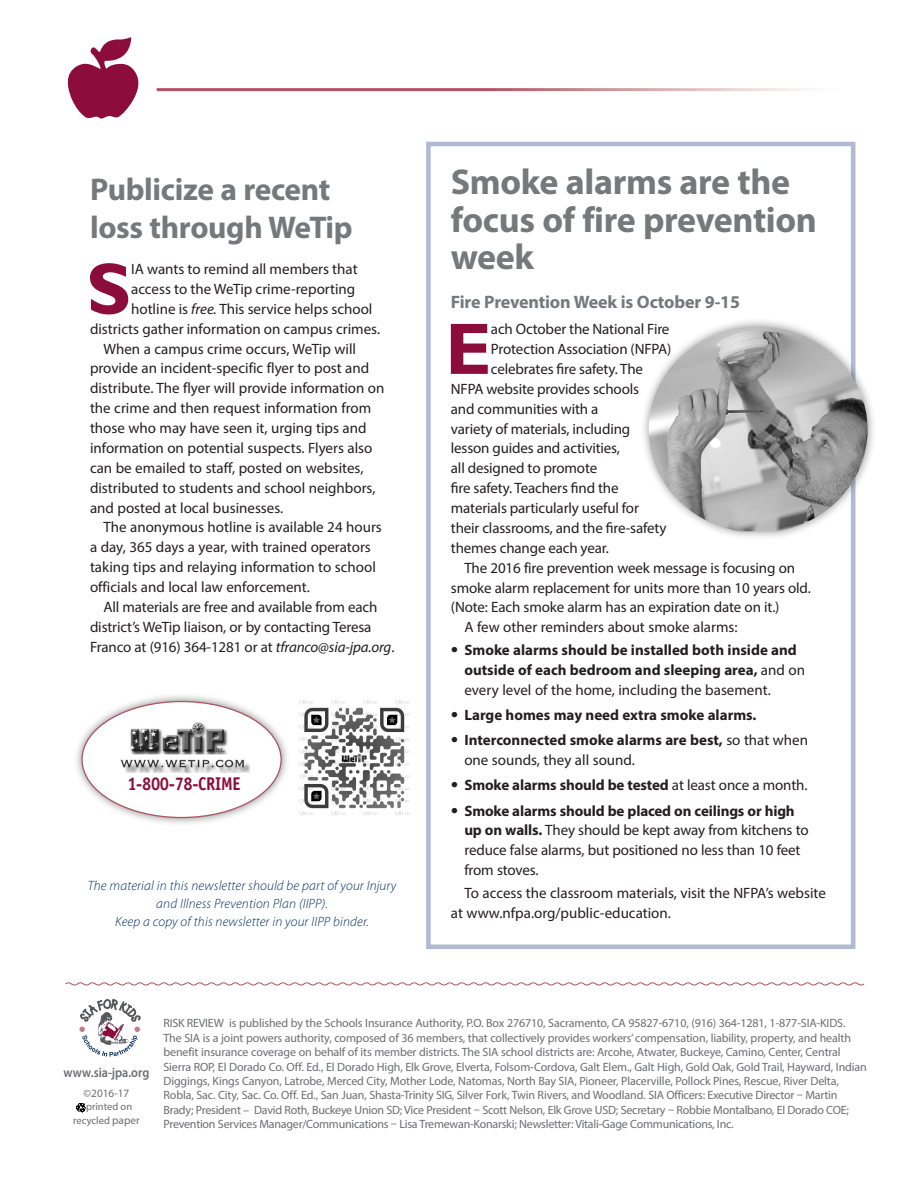
<style>
.page{position:relative;width:918px;height:1188px;background:#fff}
.page>*{position:absolute;margin:0;border:0;box-sizing:border-box;transform-origin:0 0}
.drop{font:700 73.35px "Gill Sans Std";color:#8d0d3a}
.A{font:700 36px/37.5px "Myriad Pro";letter-spacing:-.01em;color:#76787b}
.A-2{font:700 31.5px/37.5px "Myriad Pro";letter-spacing:-.01em;color:#76787b}
.HeadA{font:700 18.45px "Officina Sans Std";letter-spacing:-.02em;color:#8d0d3a;scale:.9 1}
.h1_small{font:700 18px "Myriad Pro";letter-spacing:-.01em;color:#76787b}
.P2{font:15px/19.8px "Myriad Pro";color:#231f20}
.drop-2{font:15px "Myriad Pro";letter-spacing:-.01em;color:#231f20}
.t1{font:700 15px/19.8px "Myriad Pro";color:#231f20}
.P2-2{font:italic 300 13.5px/18px "Myriad Pro";letter-spacing:.01em;color:#002e64;text-align:center}
.t2{font:600 13.5px "Myriad Pro";color:#6c6d70;scale:.9 1}
.Paragraph_Style_10{font:12px/14.4px "Myriad Pro";letter-spacing:-.01em;color:#6c6d70}
.t3{font:11.25px "Myriad Pro";color:#6c6d70}
.t4{font:10.5px/13.5px "Myriad Pro";color:#6c6d70;text-align:center}
.s1{font-style:italic}
.s2{font-weight:400}
.s3{font-weight:700}
.s4{font-size:11.25px}
</style>
<div class="page">
<svg style="left:76px;top:1103px;width:9px;height:9px"></svg>
<div style="left:74px;top:994px;width:72px;height:66px;border:2px solid #fff;border-radius:50%"></div>
<svg style="left:79px;top:999px;width:62px;height:58px"></svg>
<div style="left:426px;top:142px;width:429px;height:807px;border:4px solid #b0bad3"></div>
<svg style="left:67px;top:37px;width:72px;height:82px"></svg>
<svg style="left:65px;top:982px;width:800px;height:4px"></svg>
<img style="left:299px;top:700px;width:111px;height:116px">
<div style="left:73px;top:693px;width:217px;height:133px;background:#231f20;opacity:.51"></div>
<div style="left:82px;top:702px;width:199px;height:116px;background:#fff;border-radius:50%"></div>
<img style="left:121px;top:722px;width:129px;height:51px">
<div style="left:640px;top:318px;width:237px;height:222px;background:#231f20;opacity:.45"></div>
<img style="left:649px;top:327px;width:219px;height:204px">
<p class="A-2" style="left:90px;top:170px;width:264px">Publicize a recent loss through WeTip</p>
<p class="drop" style="left:87px;top:246px;width:46px">S</p>
<p class="drop-2" style="left:131px;top:260px;width:228px">IA wants to remind all members that</p>
<p class="drop-2" style="left:131px;top:280px;width:226px">access to the WeTip crime-reporting</p>
<p class="drop-2" style="left:131px;top:300px;width:243px">hotline is <span class="s1">free.</span> This service helps school</p>
<p class="drop-2" style="left:90px;top:319px;width:292px">districts gather information on campus crimes.</p>
<p class="P2" style="left:90px;top:338px;width:296px;text-indent:14px">When a campus crime occurs, WeTip will provide an incident-specific flyer to post and distribute. The flyer will provide information on the crime and then request information from those who may have seen it, urging tips and information on potential suspects. Flyers also can be emailed to staff, posted on websites, distributed to students and school neighbors, and posted at local businesses.</p>
<p class="P2" style="left:90px;top:517px;width:293px;text-indent:14px">The anonymous hotline is available 24 hours a day, 365 days a year, with trained operators taking tips and relaying information to school officials and local law enforcement.</p>
<p class="P2" style="left:90px;top:597px;width:306px;text-indent:14px">All materials are free and available from each district’s WeTip liaison, or by contacting Teresa<br>Franco at (916) 364-1281 or at <span class="s1">tfranco@sia-jpa.org</span>.</p>
<p class="HeadA" style="left:127px;top:772px;width:127px">1-800-78-CRIME</p>
<p class="P2-2" style="left:88px;top:877px;width:310px">The material in this newsletter should be part of your Injury and Illness Prevention Plan (IIPP).<br>Keep a copy of this newsletter in your IIPP binder.</p>
<p class="A" style="left:451px;top:162px;width:368px">Smoke alarms are the focus of fire prevention week</p>
<p class="h1_small" style="left:451px;top:290px;width:291px">Fire Prevention Week is October 9-15</p>
<p class="drop" style="left:445px;top:306px;width:48px">E</p>
<p class="drop-2" style="left:491px;top:320px;width:180px">ach October the National Fire</p>
<p class="drop-2" style="left:491px;top:340px;width:182px">Protection Association (NFPA)</p>
<p class="drop-2" style="left:491px;top:360px;width:154px">celebrates fire safety. The</p>
<p class="drop-2" style="left:451px;top:379px;width:190px">NFPA website provides schools</p>
<p class="drop-2" style="left:451px;top:399px;width:149px">and communities with a</p>
<p class="drop-2" style="left:451px;top:419px;width:181px">variety of materials, including</p>
<p class="drop-2" style="left:451px;top:439px;width:171px">lesson guides and activities,</p>
<p class="drop-2" style="left:451px;top:459px;width:148px">all designed to promote</p>
<p class="drop-2" style="left:451px;top:479px;width:169px">fire safety. Teachers find the</p>
<p class="drop-2" style="left:451px;top:499px;width:190px">materials particularly useful for</p>
<p class="drop-2" style="left:451px;top:519px;width:217px">their classrooms, and the fire-safety</p>
<p class="drop-2" style="left:451px;top:538px;width:160px">themes change each year.</p>
<p class="P2" style="left:451px;top:557px;width:362px;text-indent:14px">The 2016 fire prevention week message is focusing on smoke alarm replacement for units more than 10 years old. (Note: Each smoke alarm has an expiration date on it.)</p>
<p class="P2" style="left:464px;top:617px;width:275px">A few other reminders about smoke alarms:</p>
<p class="t1" style="left:464px;top:639px;width:342px;text-indent:-14px">• Smoke alarms should be installed both inside and outside of each bedroom and sleeping area, <span class="s2">and on every level of the home, including the basement.</span></p>
<p class="t1" style="left:451px;top:704px;width:307px">• Large homes may need extra smoke alarms.</p>
<p class="t1" style="left:464px;top:730px;width:345px;text-indent:-14px">• Interconnected smoke alarms are best, <span class="s2">so that when one sounds, they all sound.</span></p>
<p class="t1" style="left:451px;top:775px;width:358px">• Smoke alarms should be tested <span class="s2">at least once a month.</span></p>
<p class="P2" style="left:464px;top:800px;width:346px;text-indent:-14px">• <span class="s3">Smoke alarms should be placed on ceilings or high up on walls.</span> They should be kept away from kitchens to reduce false alarms, but positioned no less than 10 feet from stoves.</p>
<p class="P2" style="left:451px;top:883px;width:377px;text-indent:14px">To access the classroom materials, visit the NFPA’s website at www.nfpa.org/public-education.</p>
<p class="t2" style="left:64px;top:1064px;width:97px">www.sia-jpa.org</p>
<p class="t3" style="left:84px;top:1086px;width:47px">©2016-17</p>
<p class="t4" style="left:73px;top:1100px;width:68px">printed on recycled <span class="s4">paper</span></p>
<p class="Paragraph_Style_10" style="left:164px;top:1016px;width:705px">RISK REVIEW is published by the Schools Insurance Authority, P.O. Box 276710, Sacramento, CA 95827-6710, (916) 364-1281, 1-877-SIA-KIDS.<br>The SIA is a joint powers authority, composed of 36 members, that collectively provides workers’ compensation, liability, property, and health benefit insurance coverage on behalf of its member districts. The SIA school districts are: Arcohe, Atwater, Buckeye, Camino, Center, Central Sierra ROP, El Dorado Co. Off. Ed., El Dorado High, Elk Grove, Elverta, Folsom-Cordova, Galt Elem., Galt High, Gold Oak, Gold Trail, Hayward, Indian Diggings, Kings Canyon, Latrobe, Merced City, Mother Lode, Natomas, North Bay SIA, Pioneer, Placerville, Pollock Pines, Rescue, River Delta, Robla, Sac. City, Sac. Co. Off. Ed., San Juan, Shasta-Trinity SIG, Silver Fork, Twin Rivers, and Woodland. SIA Officers: Executive Director – Martin Brady; President – David Roth, Buckeye Union SD; Vice President – Scott Nelson, Elk Grove USD; Secretary – Robbie Montalbano, El Dorado COE; Prevention Services Manager/Communications – Lisa Tremewan-Konarski; Newsletter: Vitali-Gage Communications, Inc.</p>
</div>
